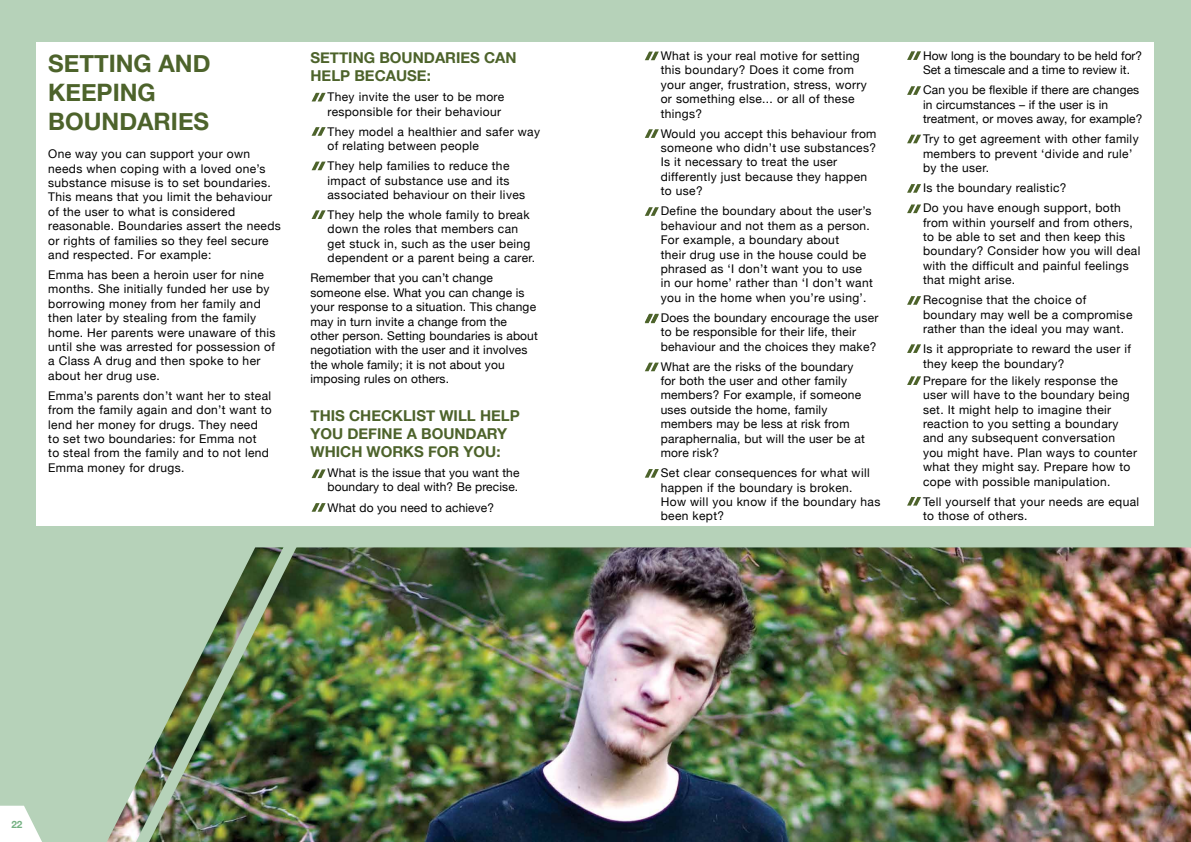
<style>
.page{position:relative;width:1191px;height:842px;background:#b6d2b9}
.page>*{position:absolute;margin:0;border:0;box-sizing:border-box;transform-origin:0 0}
.t1{font:700 24px/28.8px "Helvetica Neue";color:#4d632b}
.t2{font:700 15px/18px "Helvetica Neue";color:#4d632b}
.t3{font:12px/14.4px "Helvetica Neue";letter-spacing:.03em;color:#000}
.t4{font:12px/14.4px "Helvetica Neue";letter-spacing:.01em;color:#000}
.t5{font:12px/14.4px "Helvetica Neue";color:#000}
.t6{font:700 10px "Helvetica Neue";color:#74b183}
</style>
<div class="page">
<img style="left:107px;top:547px;width:1084px;height:295px">
<img style="left:136px;top:547px;width:413px;height:295px">
<div style="left:37px;top:43px;width:1117px;height:483px;background:#fff"></div>
<svg style="left:0;top:806px;width:42px;height:36px"></svg>
<svg style="left:311px;top:162px;width:15px;height:8px"></svg>
<svg style="left:311px;top:127px;width:15px;height:9px"></svg>
<svg style="left:312px;top:93px;width:14px;height:8px"></svg>
<svg style="left:311px;top:210px;width:15px;height:9px"></svg>
<svg style="left:311px;top:503px;width:15px;height:9px"></svg>
<svg style="left:311px;top:469px;width:15px;height:9px"></svg>
<svg style="left:645px;top:129px;width:14px;height:9px"></svg>
<svg style="left:907px;top:376px;width:14px;height:9px"></svg>
<svg style="left:907px;top:497px;width:14px;height:9px"></svg>
<svg style="left:645px;top:469px;width:14px;height:9px"></svg>
<svg style="left:645px;top:52px;width:14px;height:8px"></svg>
<svg style="left:907px;top:51px;width:14px;height:9px"></svg>
<svg style="left:645px;top:207px;width:14px;height:9px"></svg>
<svg style="left:907px;top:184px;width:14px;height:9px"></svg>
<svg style="left:907px;top:135px;width:14px;height:8px"></svg>
<svg style="left:907px;top:86px;width:14px;height:9px"></svg>
<svg style="left:907px;top:204px;width:14px;height:9px"></svg>
<svg style="left:645px;top:314px;width:14px;height:9px"></svg>
<svg style="left:907px;top:296px;width:14px;height:9px"></svg>
<svg style="left:645px;top:363px;width:14px;height:8px"></svg>
<svg style="left:907px;top:344px;width:14px;height:9px"></svg>
<h1 class="t1" style="left:48px;top:50px;width:161px">SETTING AND<br>KEEPI NG<br>BOUNDARI</h1>
<h1 class="t1" style="left:178px;top:107px;width:33px">ES</h1>
<p class="t3" style="left:48px;top:147px;width:234px">One way you can support your own needs when coping with a loved one’s substance misuse is to set boundaries.<br>This means that you limit the behaviour of the user to what is considered reasonable. Boundaries assert the needs or rights of families so they feel secure and respected. For example:</p>
<p class="t3" style="left:48px;top:268px;width:229px">Emma has been a heroin user for nine months. She initially funded her use by borrowing money from her family and then later by stealing from the family home. Her parents were unaware of this until she was arrested for possession of a Class A drug and then spoke to her about her drug use.</p>
<p class="t3" style="left:48px;top:389px;width:225px">Emma’s parents don’t want her to steal from the family again and don’t want to lend her money for drugs. They need to set two boundaries: for Emma not<br>to steal from the family and to not lend Emma money for drugs.</p>
<p class="t2" style="left:310px;top:49px;width:123px">SETTING BOUNDARI</p>
<p class="t2" style="left:460px;top:49px;width:58px">ES CAN</p>
<p class="t2" style="left:310px;top:67px;width:122px">HELP BECAUSE:</p>
<p class="t3" style="left:327px;top:90px;width:178px">They invite the user to be more responsible for their behaviour</p>
<p class="t3" style="left:327px;top:125px;width:214px">They model a healthier and safer way of relating between people</p>
<p class="t3" style="left:327px;top:159px;width:199px">They help families to reduce the impact of substance use and its associated behaviour on their lives</p>
<p class="t3" style="left:327px;top:208px;width:209px">They help the whole family to break down the roles that members can get stuck in, such as the user being dependent or a parent being a carer.</p>
<p class="t4" style="left:310px;top:271px;width:229px">Remember that you can’t change someone else. What you can change is your response to a situation. This change may in turn invite a change from the other person. Setting boundaries is about negotiation with the user and it involves the whole family; it is not about you imposing rules on others.</p>
<p class="t2" style="left:310px;top:407px;width:152px">THIS CHECKLIST WILL</p>
<p class="t2" style="left:480px;top:407px;width:31px">HELP</p>
<p class="t2" style="left:310px;top:425px;width:192px">YOU DEFINE A BOUNDARY<br>WHICH WORKS FOR YOU:</p>
<p class="t4" style="left:327px;top:466px;width:193px">What is the issue that you want the boundary to deal with? Be precise.</p>
<p class="t4" style="left:327px;top:501px;width:168px">What do you need to achieve?</p>
<p class="t6" style="left:11px;top:816px;width:13px">22</p>
<p class="t3" style="left:660px;top:49px;width:207px">What is your real motive for setting this boundary? Does it come from your anger, frustration, stress, worry or something else... or all of these things?</p>
<p class="t3" style="left:660px;top:127px;width:217px">Would you accept this behaviour from someone who didn’t use substances?<br>Is it necessary to treat the user differently just because they happen to use?</p>
<p class="t3" style="left:660px;top:204px;width:214px">Define the boundary about the user’s behaviour and not them as a person.<br>For example, a boundary about<br>their drug use in the house could be phrased as ‘I don’t want you to use in our home’ rather than ‘I don’t want you in the home when you’re using’.</p>
<p class="t3" style="left:660px;top:311px;width:219px">Does the boundary encourage the user to be responsible for their life, their behaviour and the choices they make?</p>
<p class="t3" style="left:660px;top:360px;width:206px">What are the risks of the boundary for both the user and other family members? For example, if someone uses outside the home, family members may be less at risk from paraphernalia, but will the user be at more risk?</p>
<p class="t3" style="left:660px;top:466px;width:221px">Set clear consequences for what will happen if the boundary is broken.<br>How will you know if the boundary has been kept?</p>
<p class="t5" style="left:923px;top:49px;width:221px">How long is the boundary to be held for?<br>Set a timescale and a time to review it.</p>
<p class="t4" style="left:923px;top:84px;width:221px">Can you be flexible if there are changes in circumstances – if the user is in treatment, or moves away, for example?</p>
<p class="t3" style="left:923px;top:132px;width:217px">Try to get agreement with other family members to prevent ‘divide and rule’ by the user.</p>
<p class="t3" style="left:923px;top:179px;width:199px;line-height:20.1px">Is the boundary realistic?<br>Do you have enough support, both</p>
<p class="t3" style="left:923px;top:216px;width:219px">from within yourself and from others, to be able to set and then keep this boundary? Consider how you will deal with the difficult and painful feelings that might arise.</p>
<p class="t3" style="left:923px;top:293px;width:211px">Recognise that the choice of boundary may well be a compromise rather than the ideal you may want.</p>
<p class="t3" style="left:923px;top:342px;width:209px">Is it appropriate to reward the user if they keep the boundary?</p>
<p class="t3" style="left:923px;top:374px;width:215px">Prepare for the likely response the user will have to the boundary being set. It might help to imagine their reaction to you setting a boundary and any subsequent conversation you might have. Plan ways to counter what they might say. Prepare how to cope with possible manipulation.</p>
<p class="t3" style="left:923px;top:495px;width:218px">Tell yourself that your needs are equal to those of others.</p>
</div>
